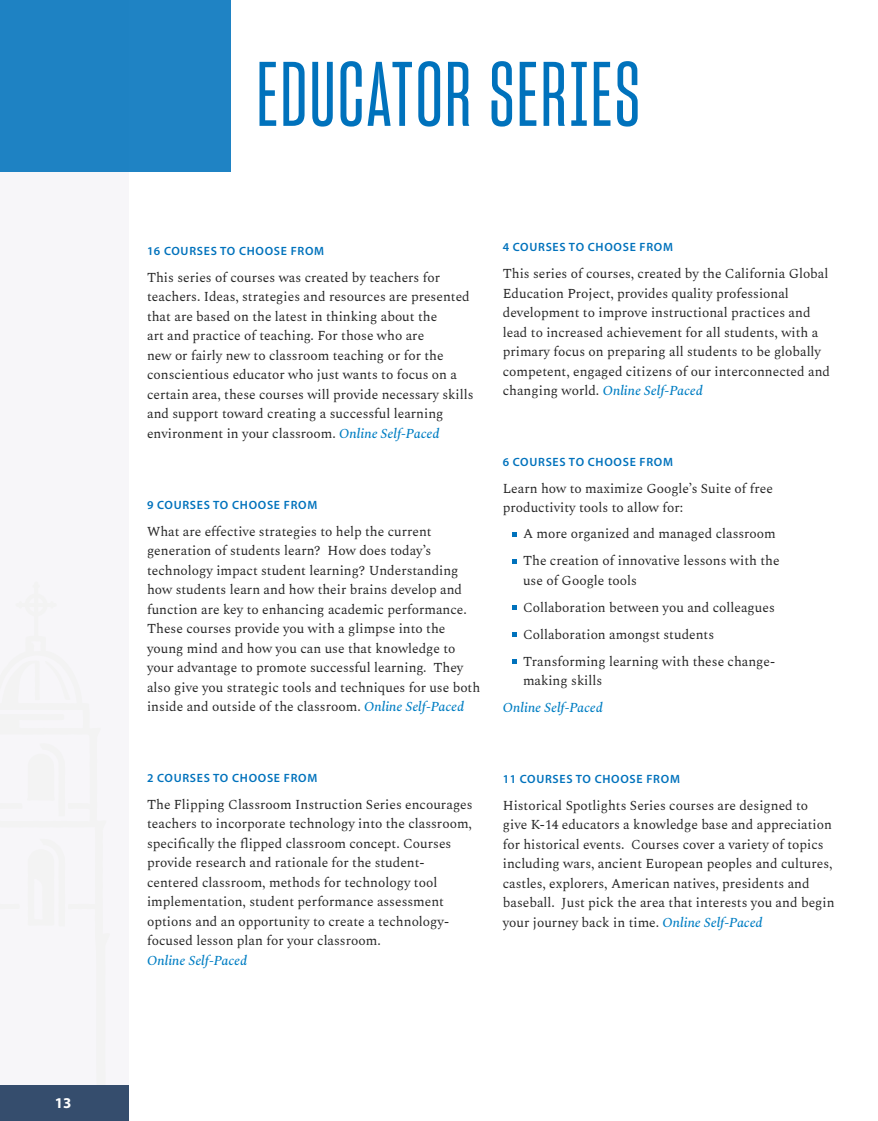
<style>
.page{position:relative;width:878px;height:1121px;background:#fff}
.page>*{position:absolute;margin:0;border:0;box-sizing:border-box;transform-origin:0 0}
.t1{font:89.7px "Sharp Grotesk Medium 11";letter-spacing:.02em;color:#0072bc}
.t2{font:700 15px "Myriad Pro";color:#fff}
.t3{font:13.5px/19.5px "Spectral";color:#262626}
.t4{font:italic 500 13.5px "Spectral";color:#007ec3}
.t5{font:600 12px "Myriad Pro";letter-spacing:.06em;color:#0072bc}
.s1{font-weight:500;font-style:italic;color:#007ec3}
</style>
<div class="page">
<div style="left:0;top:0;width:128px;height:1120px;background:#f7f6f9"></div>
<hr style="left:34px;top:581px;width:4px;height:58px;background:#f3f3f3;border-radius:2px">
<hr style="left:16px;top:603px;width:41px;height:4px;background:#f3f3f3;border-radius:2px">
<div style="left:0;top:1084px;width:128px;height:36px;background:#354d6d"></div>
<div style="left:0;top:0;width:230px;height:172px;background:#1e82c3"></div>
<svg style="left:512px;top:532px;width:4px;height:4px"></svg>
<svg style="left:512px;top:559px;width:4px;height:4px"></svg>
<svg style="left:512px;top:605px;width:4px;height:5px"></svg>
<svg style="left:512px;top:632px;width:4px;height:5px"></svg>
<svg style="left:512px;top:659px;width:4px;height:5px"></svg>
<p class="t2" style="left:55px;top:1093px;width:18px">13</p>
<h1 class="t1" style="left:256px;top:39px;width:386px">EDUCATOR SERIES</h1>
<p class="t5" style="left:147px;top:243px;width:179px">16 COURSES TO CHOOSE FROM</p>
<p class="t3" style="left:147px;top:268px;width:328px">This series of courses was created by teachers for teachers. Ideas, strategies and resources are presented that are based on the latest in thinking about the<br>art and practice of teaching. For those who are<br>new or fairly new to classroom teaching or for the conscientious educator who just wants to focus on a certain area, these courses will provide necessary skills and support toward creating a successful learning environment in your classroom. <span class="s1">Online Self-Paced</span></p>
<p class="t5" style="left:147px;top:497px;width:172px">9 COURSES TO CHOOSE FROM</p>
<p class="t3" style="left:147px;top:521px;width:335px">What are effective strategies to help the current generation of students learn? How does today’s technology impact student learning? Understanding how students learn and how their brains develop and function are key to enhancing academic performance.<br>These courses provide you with a glimpse into the young mind and how you can use that knowledge to your advantage to promote successful learning. They also give you strategic tools and techniques for use both inside and outside of the classroom. <span class="s1">Online Self-Paced</span></p>
<p class="t5" style="left:502px;top:240px;width:172px">4 COURSES TO CHOOSE FROM</p>
<p class="t3" style="left:502px;top:264px;width:329px">This series of courses, created by the California Global Education Project, provides quality professional development to improve instructional practices and lead to increased achievement for all students, with a primary focus on preparing all students to be globally competent, engaged citizens of our interconnected and changing world. <span class="s1">Online Self-Paced</span></p>
<p class="t5" style="left:502px;top:454px;width:172px">6 COURSES TO CHOOSE FROM</p>
<p class="t3" style="left:502px;top:479px;width:272px">Learn how to maximize Google’s Suite of free productivity tools to allow for:</p>
<p class="t3" style="left:523px;top:520px;width:258px;line-height:27px">A more organized and managed classroom<br>The creation of innovative lessons with the</p>
<p class="t3" style="left:523px;top:567px;width:254px;line-height:27px">use of Google tools<br>Collaboration between you and colleagues Collaboration amongst students Transforming learning with these change-</p>
<p class="t3" style="left:523px;top:671px;width:81px">making skills</p>
<p class="t4" style="left:502px;top:697px;width:102px">Online Self-Paced</p>
<p class="t5" style="left:147px;top:770px;width:172px">2 COURSES TO CHOOSE FROM</p>
<p class="t3" style="left:147px;top:794px;width:327px">The Flipping Classroom Instruction Series encourages teachers to incorporate technology into the classroom, specifically the flipped classroom concept. Courses provide research and rationale for the student&shy;centered classroom, methods for technology tool implementation, student performance assessment options and an opportunity to create a technology&shy;focused lesson plan for your classroom.</p>
<p class="t4" style="left:147px;top:950px;width:102px">Online Self-Paced</p>
<p class="t5" style="left:502px;top:771px;width:179px">11 COURSES TO CHOOSE FROM</p>
<p class="t3" style="left:502px;top:795px;width:333px">Historical Spotlights Series courses are designed to give K-14 educators a knowledge base and appreciation for historical events. Courses cover a variety of topics including wars, ancient European peoples and cultures, castles, explorers, American natives, presidents and baseball. Just pick the area that interests you and begin your journey back in time. <span class="s1">Online Self-Paced</span></p>
</div>
